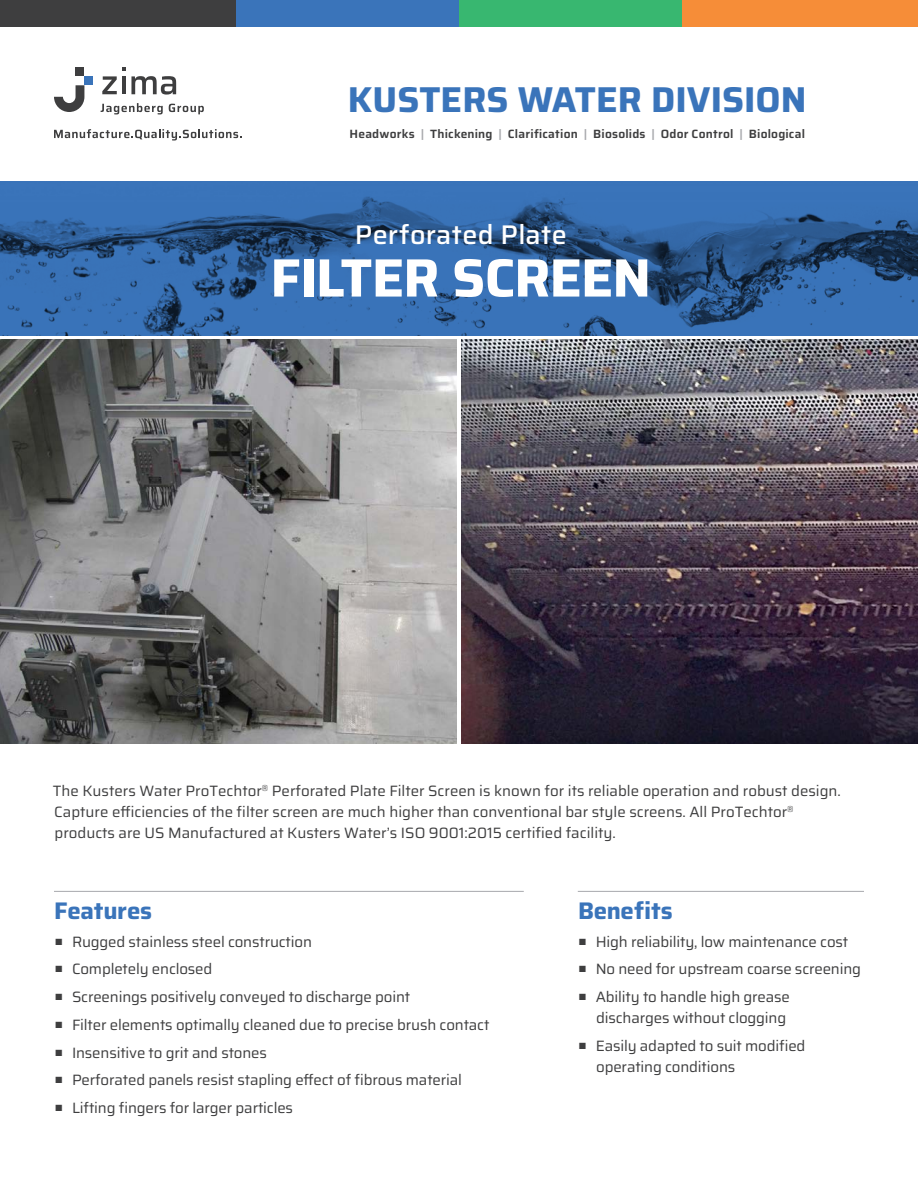
<style>
.page{position:relative;width:918px;height:1188px;background:#fff}
.page>*{position:absolute;margin:0;border:0;box-sizing:border-box;transform-origin:0 0}
.t1{font:700 54px "Saira";letter-spacing:-.025em;color:#fff}
.t2{font:700 36px "Saira";color:#3a74ba}
.t3{font:500 27px "Saira";letter-spacing:.01em;color:#fff}
.t4{font:700 24px "Saira";letter-spacing:-.01em;color:#3a74ba}
.t5{font:15px/21px "Saira";letter-spacing:-.01em;color:#3e3e3f}
.t6{font:600 12px "Saira";letter-spacing:.015em;color:#3e3e3f}
.s1{color:#a7a8ac}
</style>
<div class="page">
<img style="left:0;top:181px;width:918px;height:154px">
<div style="left:0;top:0;width:237px;height:27px;background:#3e3e3f"></div>
<div style="left:237px;top:0;width:223px;height:27px;background:#3a74ba"></div>
<div style="left:460px;top:0;width:223px;height:27px;background:#38b770"></div>
<div style="left:683px;top:0;width:235px;height:27px;background:#f68d38"></div>
<svg style="left:102px;top:68px;width:74px;height:27px"></svg>
<svg style="left:101px;top:103px;width:62px;height:11px"></svg>
<svg style="left:169px;top:104px;width:35px;height:10px"></svg>
<svg style="left:54px;top:85px;width:30px;height:27px"></svg>
<div style="left:84px;top:76px;width:9px;height:9px;background:#3a74ba"></div>
<div style="left:76px;top:68px;width:8px;height:8px;background:#3e3e3f"></div>
<svg style="left:54px;top:129px;width:188px;height:12px"></svg>
<img style="left:0;top:340px;width:457px;height:404px">
<img style="left:461px;top:340px;width:457px;height:404px">
<hr style="left:54px;top:891px;width:470px;height:1px;background:#a7a8ac">
<hr style="left:578px;top:891px;width:286px;height:1px;background:#a7a8ac">
<p class="t2" style="left:348px;top:70px;width:460px">KUSTERS WATER DIVISION</p>
<p class="t6" style="left:350px;top:124px;width:457px">Headworks <span class="s1">|</span> Thickening <span class="s1">|</span> Clarification <span class="s1">|</span> Biosolids <span class="s1">|</span> Odor Control <span class="s1">|</span> Biological</p>
<p class="t3" style="left:355px;top:213px;width:214px">Perforated Plate</p>
<p class="t1" style="left:270px;top:234px;width:382px">FILTER SCREEN</p>
<p class="t5" style="left:53px;top:779px;width:789px">The Kusters Water ProTechtor<sup>®</sup> Perforated Plate Filter Screen is known for its reliable operation and robust design.<br>Capture efficiencies of the filter screen are much higher than conventional bar style screens. All ProTechtor<sup>® </sup>products are US Manufactured at Kusters Water’s ISO 9001:2015 certified facility.</p>
<p class="t4" style="left:54px;top:891px;width:99px">Features</p>
<p class="t5" style="left:55px;top:930px;width:258px">■ Rugged stainless steel construction</p>
<p class="t5" style="left:55px;top:958px;width:158px">■ Completely enclosed</p>
<p class="t5" style="left:55px;top:986px;width:356px">■ Screenings positively conveyed to discharge point</p>
<p class="t5" style="left:55px;top:1013px;width:435px">■ Filter elements optimally cleaned due to precise brush contact</p>
<p class="t5" style="left:55px;top:1041px;width:213px">■ Insensitive to grit and stones</p>
<p class="t5" style="left:55px;top:1069px;width:408px">■ Perforated panels resist stapling effect of fibrous material</p>
<p class="t5" style="left:55px;top:1097px;width:239px">■ Lifting fingers for larger particles</p>
<p class="t4" style="left:578px;top:891px;width:96px">Benefits</p>
<p class="t5" style="left:579px;top:930px;width:270px">■ High reliability, low maintenance cost</p>
<p class="t5" style="left:579px;top:958px;width:283px">■ No need for upstream coarse screening</p>
<p class="t5" style="left:579px;top:986px;width:212px;text-align:right">■ Ability to handle high grease discharges without clogging</p>
<p class="t5" style="left:596px;top:1034px;width:211px;text-indent:-17px">■ Easily adapted to suit modified operating conditions</p>
</div>
